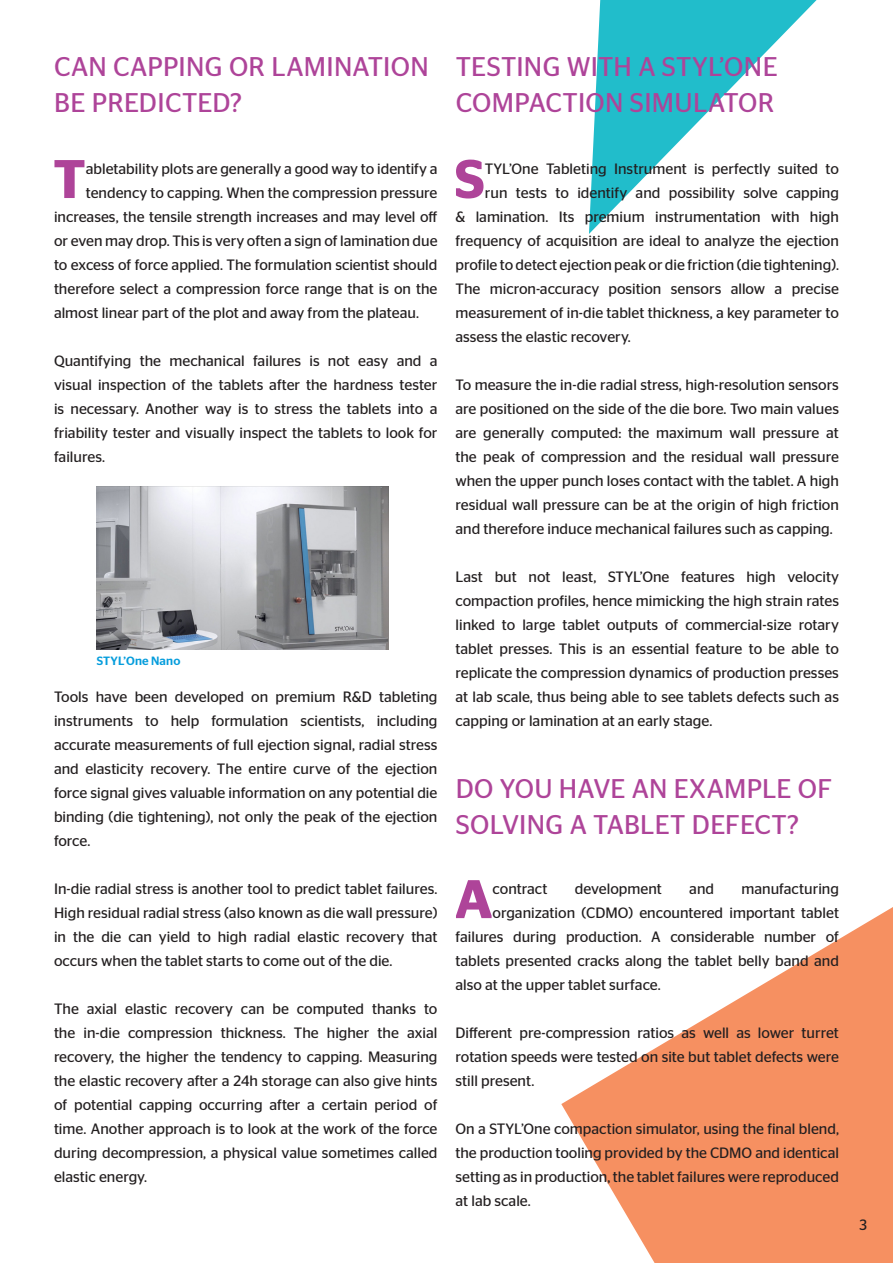
<style>
.page{position:relative;width:893px;height:1263px;background:#fff}
.page>*{position:absolute;margin:0;border:0;box-sizing:border-box;transform-origin:0 0}
.Lettrines{font:600 54.15px "Stag Sans";color:#ae4499}
.Headline{font:27px/36px "Stag Sans";letter-spacing:.01em;color:#ae4499}
.Copy_text{font:15px/24px "Stag Sans";color:#231f20;text-align:justify}
.Lettrines-2{font:15px "Stag Sans";color:#231f20}
.t1{font:500 12px "Stag Sans";letter-spacing:.015em;color:#069ddc}
</style>
<div class="page">
<svg style="left:561px;top:907px;width:332px;height:356px;fill:#f69061"></svg>
<svg style="left:589px;top:0;width:228px;height:234px"></svg>
<img style="left:97px;top:486px;width:291px;height:164px">
<p class="Headline" style="left:54px;top:48px;width:376px">CAN CAPPING OR LAMINATION</p>
<p class="Headline" style="left:54px;top:84px;width:189px">BE PREDICTED?</p>
<p class="Headline" style="left:456px;top:48px;width:323px">TESTING WITH A STYL’ONE<br>COMPACTION SIMULATOR</p>
<p class="Lettrines" style="left:53px;top:148px;width:34px">T</p>
<p class="Lettrines-2" style="left:86px;top:160px;width:353px">abletability plots are generally a good way to identify a</p>
<p class="Lettrines-2" style="left:86px;top:184px;width:353px">tendency to capping. When the compression pressure</p>
<p class="Lettrines-2" style="left:54px;top:208px;width:385px">increases, the tensile strength increases and may level off</p>
<p class="Lettrines-2" style="left:54px;top:232px;width:385px">or even may drop. This is very often a sign of lamination due</p>
<p class="Lettrines-2" style="left:54px;top:256px;width:385px">to excess of force applied. The formulation scientist should</p>
<p class="Lettrines-2" style="left:54px;top:280px;width:385px">therefore select a compression force range that is on the</p>
<p class="Lettrines-2" style="left:54px;top:304px;width:366px">almost linear part of the plot and away from the plateau.</p>
<p class="Copy_text" style="left:54px;top:349px;width:385px">Quantifying the mechanical failures is not easy and a visual inspection of the tablets after the hardness tester is necessary. Another way is to stress the tablets into a friability tester and visually inspect the tablets to look for failures.</p>
<p class="t1" style="left:97px;top:654px;width:85px">STYL’One Nano</p>
<p class="Copy_text" style="left:54px;top:685px;width:385px">Tools have been developed on premium R&amp;D tableting instruments to help formulation scientists, including accurate measurements of full ejection signal, radial stress and elasticity recovery. The entire curve of the ejection force signal gives valuable information on any potential die binding (die tightening), not only the peak of the ejection force.</p>
<p class="Copy_text" style="left:54px;top:877px;width:385px">In-die radial stress is another tool to predict tablet failures.<br>High residual radial stress (also known as die wall pressure) in the die can yield to high radial elastic recovery that occurs when the tablet starts to come out of the die.</p>
<p class="Copy_text" style="left:54px;top:997px;width:385px">The axial elastic recovery can be computed thanks to the in-die compression thickness. The higher the axial recovery, the higher the tendency to capping. Measuring the elastic recovery after a 24h storage can also give hints of potential capping occurring after a certain period of time. Another approach is to look at the work of the force during decompression, a physical value sometimes called elastic energy.</p>
<p class="Lettrines" style="left:455px;top:148px;width:32px">S</p>
<p class="Lettrines-2" style="left:485px;top:160px;width:356px">TYL’One Tableting Instrument is perfectly suited to</p>
<p class="Lettrines-2" style="left:485px;top:184px;width:356px">run tests to identify and possibility solve capping</p>
<p class="Lettrines-2" style="left:455px;top:208px;width:385px">&amp; lamination. Its premium instrumentation with high</p>
<p class="Lettrines-2" style="left:455px;top:232px;width:385px">frequency of acquisition are ideal to analyze the ejection</p>
<p class="Lettrines-2" style="left:455px;top:256px;width:385px">profile to detect ejection peak or die friction (die tightening).</p>
<p class="Lettrines-2" style="left:455px;top:280px;width:385px">The micron-accuracy position sensors allow a precise</p>
<p class="Lettrines-2" style="left:455px;top:304px;width:385px">measurement of in-die tablet thickness, a key parameter to</p>
<p class="Lettrines-2" style="left:455px;top:328px;width:177px">assess the elastic recovery.</p>
<p class="Copy_text" style="left:455px;top:373px;width:385px">To measure the in-die radial stress, high-resolution sensors are positioned on the side of the die bore. Two main values are generally computed: the maximum wall pressure at the peak of compression and the residual wall pressure when the upper punch loses contact with the tablet. A high residual wall pressure can be at the origin of high friction and therefore induce mechanical failures such as capping.</p>
<p class="Copy_text" style="left:455px;top:565px;width:385px">Last but not least, STYL’One features high velocity compaction profiles, hence mimicking the high strain rates linked to large tablet outputs of commercial-size rotary tablet presses. This is an essential feature to be able to replicate the compression dynamics of production presses at lab scale, thus being able to see tablets defects such as capping or lamination at an early stage.</p>
<p class="Headline" style="left:456px;top:770px;width:378px">DO YOU HAVE AN EXAMPLE OF<br>SOLVING A TABLET DEFECT?</p>
<p class="Lettrines" style="left:455px;top:868px;width:39px">A</p>
<p class="Lettrines-2" style="left:493px;top:880px;width:56px">contract</p>
<p class="Lettrines-2" style="left:575px;top:880px;width:88px">development</p>
<p class="Lettrines-2" style="left:689px;top:880px;width:26px">and</p>
<p class="Lettrines-2" style="left:741px;top:880px;width:99px">manufacturing</p>
<p class="Lettrines-2" style="left:493px;top:904px;width:348px">organization (CDMO) encountered important tablet</p>
<p class="Lettrines-2" style="left:455px;top:928px;width:385px">failures during production. A considerable number of</p>
<p class="Lettrines-2" style="left:455px;top:952px;width:385px">tablets presented cracks along the tablet belly band and</p>
<p class="Lettrines-2" style="left:455px;top:976px;width:207px">also at the upper tablet surface.</p>
<p class="Copy_text" style="left:455px;top:1021px;width:385px">Different pre-compression ratios as well as lower turret rotation speeds were tested on site but tablet defects were still present.</p>
<p class="Copy_text" style="left:455px;top:1117px;width:385px">On a STYL’One compaction simulator, using the final blend, the production tooling provided by the CDMO and identical setting as in production, the tablet failures were reproduced at lab scale.</p>
<p class="Copy_text" style="left:859px;top:1213px;width:9px">3</p>
</div>
